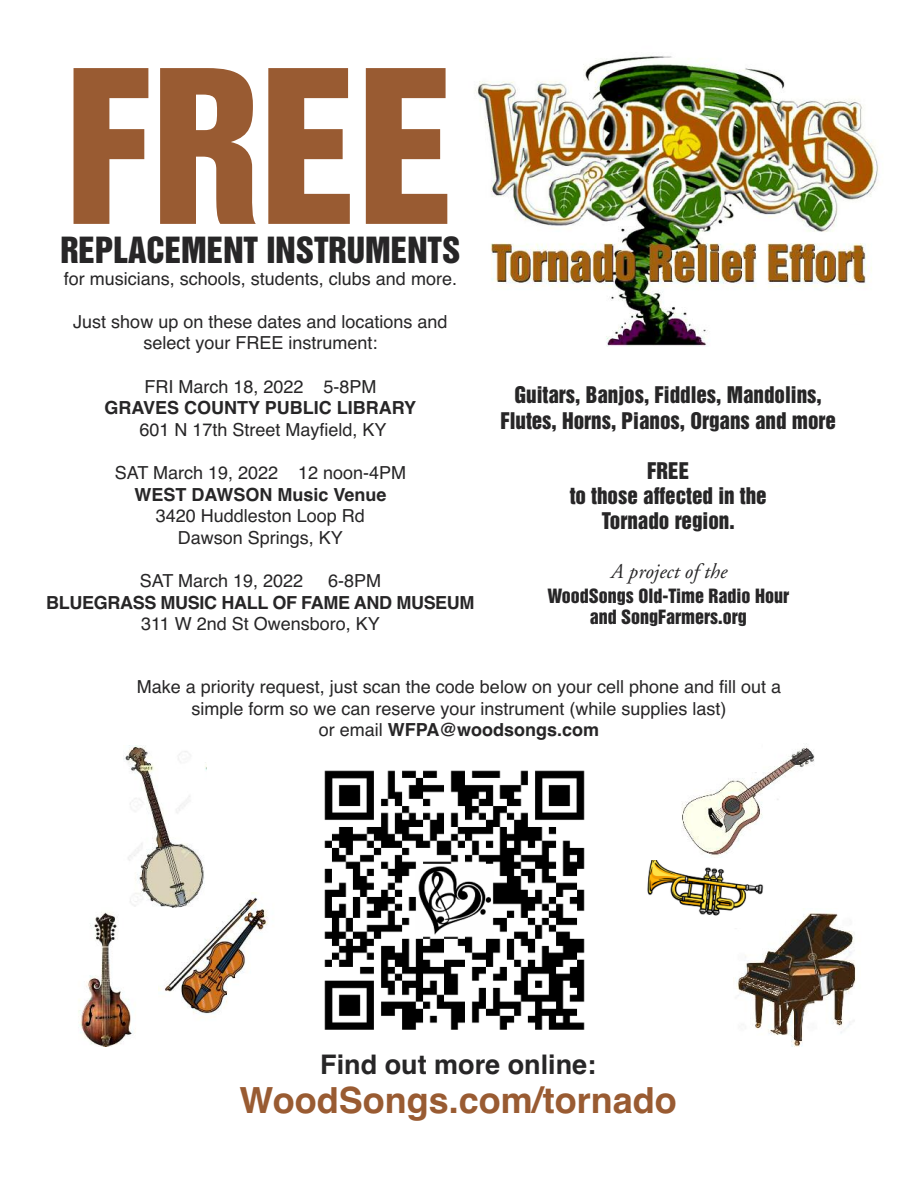
<style>
.page{position:relative;width:918px;height:1188px;background:#fff}
.page>*{position:absolute;margin:0;border:0;box-sizing:border-box;transform-origin:0 0}
.t1{font:195px "Helvetica Inserat";color:#995b32}
.t2{font:700 36px "Helvetica";color:#995b32}
.t3{font:33px "Helvetica Inserat";color:#272627}
.t4{font:700 27px "Helvetica";color:#272627}
.t5{font:21px/25.2px "Helvetica Inserat";color:#272627;text-align:center}
.t6{font:italic 21px "Adobe Garamond";color:#272627}
.t7{font:18px/21.6px "Helvetica";color:#272627;text-align:center}
.t8{font:700 18px "Helvetica";color:#272627}
.t9{font:18px/21.6px "Helvetica Inserat";color:#272627;text-align:center}
.t10{font:700 18px "Helvetica";letter-spacing:-.02em;color:#272627}
.s1{font-weight:700}
</style>
<div class="page">
<img style="left:682px;top:746px;width:133px;height:110px">
<img style="left:324px;top:770px;width:261px;height:260px">
<img style="left:475px;top:55px;width:404px;height:291px">
<div style="left:755px;top:294px;width:139px;height:30px;background:#fff"></div>
<img style="left:78px;top:912px;width:81px;height:135px">
<img style="left:737px;top:908px;width:119px;height:139px">
<img style="left:159px;top:893px;width:109px;height:121px">
<div style="left:632px;top:860px;width:153px;height:68px;background:#fff"></div>
<img style="left:647px;top:860px;width:117px;height:56px">
<div style="left:116px;top:745px;width:98px;height:163px;background:#fff"></div>
<img style="left:124px;top:745px;width:82px;height:163px">
<h1 class="t1" style="left:66px;top:68px;width:391px">FREE</h1>
<h3 class="t3" style="left:60px;top:237px;width:402px">REPLACEMENT INSTRUMENTS</h3>
<p class="t7" style="left:64px;top:267px;width:395px">for musicians, schools, students, clubs and more.</p>
<p class="t7" style="left:73px;top:311px;width:376px">Just show up on these dates and locations and select your FREE instrument:</p>
<p class="t7" style="left:144px;top:375px;width:234px">FRI March 18, 2022 5-8PM</p>
<p class="t8" style="left:105px;top:397px;width:313px">GRAVES COUNTY PUBLIC LIBRARY</p>
<p class="t7" style="left:139px;top:419px;width:249px">601 N 17th Street Mayfield, KY</p>
<p class="t7" style="left:115px;top:462px;width:293px">SAT March 19, 2022 12 noon-4PM</p>
<p class="t8" style="left:134px;top:484px;width:254px">WEST DAWSON Music Venue</p>
<p class="t7" style="left:156px;top:505px;width:211px">3420 Huddleston Loop Rd<br>Dawson Springs, KY</p>
<p class="t7" style="left:140px;top:570px;width:165px">SAT March 19, 2022</p>
<p class="t7" style="left:328px;top:570px;width:55px">6-8PM</p>
<p class="t10" style="left:46px;top:592px;width:430px">BLUEGRASS MUSIC HALL OF FAME AND MUSEUM</p>
<p class="t7" style="left:141px;top:613px;width:240px">311 W 2nd St Owensboro, KY</p>
<p class="t5" style="left:500px;top:384px;width:337px">Guitars, Banjos, Fiddles, Mandolins,<br>Flutes, Horns, Pianos, Organs and more</p>
<p class="t5" style="left:570px;top:459px;width:199px">FREE<br>to those affected in the<br>Tornado region.</p>
<p class="t6" style="left:610px;top:563px;width:118px">A project of the</p>
<p class="t9" style="left:548px;top:586px;width:243px">WoodSongs Old-Time Radio Hour and SongFarmers.org</p>
<p class="t7" style="left:137px;top:676px;width:646px">Make a priority request, just scan the code below on your cell phone and fill out a simple form so we can reserve your instrument (while supplies last)<br>or email <span class="s1">WFPA@woodsongs.com</span></p>
<h3 class="t4" style="left:320px;top:1049px;width:277px">Find out more online:</h3>
<h2 class="t2" style="left:240px;top:1080px;width:439px">WoodSongs.com/tornado</h2>
</div>
